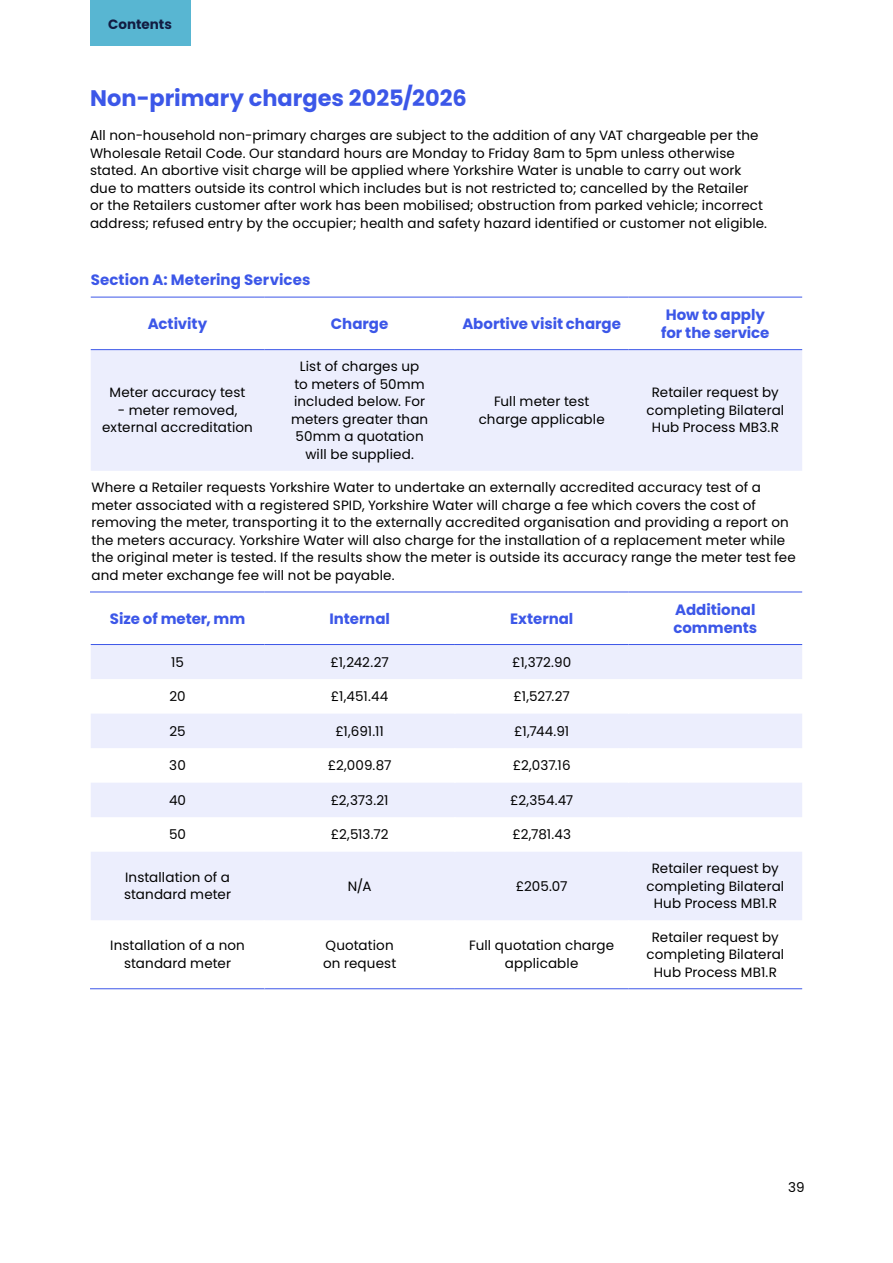
<style>
.page{position:relative;width:893px;height:1263px;background:#fff}
.page>*{position:absolute;margin:0;border:0;box-sizing:border-box;transform-origin:0 0}
.H5_-_SubHeader_Small15_2024{font:700 22.5px "Poppins";color:#3c57e8}
.TABLE_-_Headings_-_Centred{font:700 15px/18px "Poppins";color:#3c57e8;text-align:center}
.TABLE_-_Headings_-_Digi_Blue{font:700 15px "Poppins";letter-spacing:.005em;color:#3c57e8}
.P_-_Bodycopy9_2024{font:13.5px/17.5px "Poppins";letter-spacing:.01em;color:#000}
.Body_copy_9pt_2020_centered{font:13.5px/17.5px "Poppins";letter-spacing:.01em;color:#000;text-align:center}
.t1{font:700 13.5px "Poppins";color:#121c42}
</style>
<div class="page">
<svg style="left:91px;top:350px;width:711px;height:570px;fill:#eceefd"></svg>
<hr style="left:90px;top:471px;width:2px;height:121px;background:#fff">
<hr style="left:454px;top:592px;width:2px;height:52px;background:#fff">
<hr style="left:628px;top:592px;width:1px;height:52px;background:#fff">
<hr style="left:454px;top:679px;width:2px;height:35px;background:#fff">
<hr style="left:628px;top:679px;width:1px;height:35px;background:#fff">
<hr style="left:454px;top:748px;width:2px;height:35px;background:#fff">
<hr style="left:628px;top:748px;width:1px;height:35px;background:#fff">
<hr style="left:454px;top:817px;width:2px;height:35px;background:#fff">
<hr style="left:628px;top:817px;width:1px;height:35px;background:#fff">
<hr style="left:91px;top:297px;width:173px;height:1px;background:#3c57e8">
<hr style="left:264px;top:297px;width:191px;height:1px;background:#3c57e8">
<hr style="left:455px;top:297px;width:173px;height:1px;background:#3c57e8">
<hr style="left:628px;top:297px;width:174px;height:1px;background:#3c57e8">
<hr style="left:91px;top:349px;width:173px;height:1px;background:#3c57e8">
<hr style="left:264px;top:349px;width:191px;height:1px;background:#3c57e8">
<hr style="left:455px;top:349px;width:173px;height:1px;background:#3c57e8">
<hr style="left:628px;top:349px;width:174px;height:1px;background:#3c57e8">
<hr style="left:90px;top:592px;width:174px;height:1px;background:#3c57e8">
<hr style="left:264px;top:592px;width:191px;height:1px;background:#3c57e8">
<hr style="left:455px;top:592px;width:173px;height:1px;background:#3c57e8">
<hr style="left:628px;top:592px;width:174px;height:1px;background:#3c57e8">
<hr style="left:91px;top:644px;width:173px;height:1px;background:#3c57e8">
<hr style="left:264px;top:644px;width:191px;height:1px;background:#3c57e8">
<hr style="left:455px;top:644px;width:173px;height:1px;background:#3c57e8">
<hr style="left:628px;top:644px;width:174px;height:1px;background:#3c57e8">
<hr style="left:264px;top:988px;width:191px;height:1px;background:#3c57e8">
<hr style="left:455px;top:988px;width:173px;height:1px;background:#3c57e8">
<hr style="left:628px;top:988px;width:174px;height:1px;background:#3c57e8">
<hr style="left:90px;top:988px;width:174px;height:1px;background:#3c57e8">
<div style="left:90px;top:0;width:100px;height:45px;background:#58b6d2"></div>
<p class="t1" style="left:108px;top:16px;width:65px">Contents</p>
<h5 class="H5_-_SubHeader_Small15_2024" style="left:90px;top:85px;width:378px">Non-primary charges 2025/2026</h5>
<p class="P_-_Bodycopy9_2024" style="left:90px;top:127px;width:679px">All non-household non-primary charges are subject to the addition of any VAT chargeable per the Wholesale Retail Code. Our standard hours are Monday to Friday 8am to 5pm unless otherwise stated. An abortive visit charge will be applied where Yorkshire Water is unable to carry out work due to matters outside its control which includes but is not restricted to; cancelled by the Retailer<br>or the Retailers customer after work has been mobilised; obstruction from parked vehicle; incorrect address; refused entry by the occupier; health and safety hazard identified or customer not eligible.</p>
<p class="TABLE_-_Headings_-_Digi_Blue" style="left:91px;top:271px;width:221px">Section A: Metering Services</p>
<p class="TABLE_-_Headings_-_Centred" style="left:148px;top:314px;width:61px">Activity</p>
<p class="TABLE_-_Headings_-_Centred" style="left:331px;top:314px;width:59px">Charge</p>
<p class="TABLE_-_Headings_-_Centred" style="left:462px;top:314px;width:160px">Abortive visit charge</p>
<p class="TABLE_-_Headings_-_Centred" style="left:661px;top:305px;width:110px">How to apply for the service</p>
<p class="Body_copy_9pt_2020_centered" style="left:110px;top:384px;width:137px">Meter accuracy test</p>
<p class="Body_copy_9pt_2020_centered" style="left:102px;top:401px;width:152px">- meter removed, external accreditation</p>
<p class="Body_copy_9pt_2020_centered" style="left:291px;top:358px;width:139px">List of charges up<br>to meters of 50mm included below. For meters greater than<br>50mm a quotation will be supplied.</p>
<p class="Body_copy_9pt_2020_centered" style="left:479px;top:393px;width:128px">Full meter test charge applicable</p>
<p class="Body_copy_9pt_2020_centered" style="left:646px;top:384px;width:139px">Retailer request by completing Bilateral<br>Hub Process MB3.R</p>
<p class="P_-_Bodycopy9_2024" style="left:92px;top:479px;width:706px">Where a Retailer requests Yorkshire Water to undertake an externally accredited accuracy test of a meter associated with a registered SPID, Yorkshire Water will charge a fee which covers the cost of removing the meter, transporting it to the externally accredited organisation and providing a report on the meters accuracy. Yorkshire Water will also charge for the installation of a replacement meter while the original meter is tested. If the results show the meter is outside its accuracy range the meter test fee and meter exchange fee will not be payable.</p>
<p class="TABLE_-_Headings_-_Centred" style="left:110px;top:609px;width:137px">Size of meter, mm</p>
<p class="TABLE_-_Headings_-_Centred" style="left:329px;top:609px;width:62px">Internal</p>
<p class="TABLE_-_Headings_-_Centred" style="left:510px;top:609px;width:65px">External</p>
<p class="TABLE_-_Headings_-_Centred" style="left:673px;top:600px;width:85px;text-align:left">Additional comments</p>
<p class="Body_copy_9pt_2020_centered" style="left:171px;top:653px;width:14px">15</p>
<p class="Body_copy_9pt_2020_centered" style="left:331px;top:653px;width:60px">£1,242.27</p>
<p class="Body_copy_9pt_2020_centered" style="left:512px;top:653px;width:61px">£1,372.90</p>
<p class="Body_copy_9pt_2020_centered" style="left:169px;top:688px;width:18px">20</p>
<p class="Body_copy_9pt_2020_centered" style="left:331px;top:688px;width:59px">£1,451.44</p>
<p class="Body_copy_9pt_2020_centered" style="left:514px;top:688px;width:58px">£1,527.27</p>
<p class="Body_copy_9pt_2020_centered" style="left:169px;top:722px;width:18px">25</p>
<p class="Body_copy_9pt_2020_centered" style="left:335px;top:722px;width:50px">£1,691.11</p>
<p class="Body_copy_9pt_2020_centered" style="left:514px;top:722px;width:56px">£1,744.91</p>
<p class="Body_copy_9pt_2020_centered" style="left:169px;top:757px;width:18px">30</p>
<p class="Body_copy_9pt_2020_centered" style="left:328px;top:757px;width:65px">£2,009.87</p>
<p class="Body_copy_9pt_2020_centered" style="left:513px;top:757px;width:59px">£2,037.16</p>
<p class="Body_copy_9pt_2020_centered" style="left:169px;top:791px;width:19px">40</p>
<p class="Body_copy_9pt_2020_centered" style="left:331px;top:791px;width:59px">£2,373.21</p>
<p class="Body_copy_9pt_2020_centered" style="left:510px;top:791px;width:65px">£2,354.47</p>
<p class="Body_copy_9pt_2020_centered" style="left:169px;top:826px;width:18px">50</p>
<p class="Body_copy_9pt_2020_centered" style="left:331px;top:826px;width:59px">£2,513.72</p>
<p class="Body_copy_9pt_2020_centered" style="left:512px;top:826px;width:60px">£2,781.43</p>
<p class="Body_copy_9pt_2020_centered" style="left:124px;top:868px;width:109px;text-align:left">Installation of a standard meter</p>
<p class="Body_copy_9pt_2020_centered" style="left:348px;top:877px;width:25px">N/A</p>
<p class="Body_copy_9pt_2020_centered" style="left:516px;top:877px;width:53px">£205.07</p>
<p class="Body_copy_9pt_2020_centered" style="left:646px;top:860px;width:139px">Retailer request by completing Bilateral<br>Hub Process MB1.R</p>
<p class="Body_copy_9pt_2020_centered" style="left:110px;top:937px;width:136px">Installation of a non standard meter</p>
<p class="Body_copy_9pt_2020_centered" style="left:323px;top:937px;width:75px;text-align:left">Quotation on request</p>
<p class="Body_copy_9pt_2020_centered" style="left:469px;top:937px;width:146px">Full quotation charge applicable</p>
<p class="Body_copy_9pt_2020_centered" style="left:646px;top:928px;width:139px">Retailer request by completing Bilateral<br>Hub Process MB1.R</p>
<p class="P_-_Bodycopy9_2024" style="left:788px;top:1178px;width:18px">39</p>
</div>
